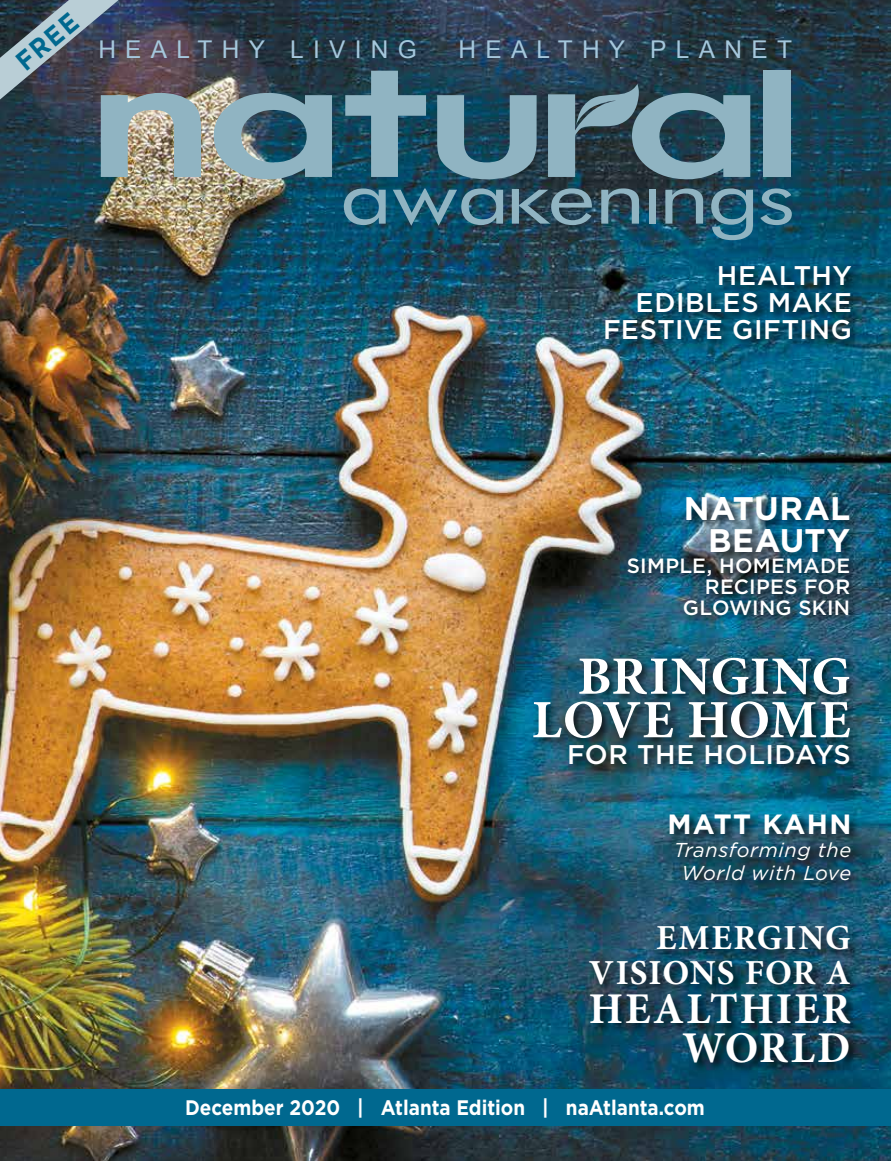
<style>
.page{position:relative;width:891px;height:1161px;background:#fff}
.page>*{position:absolute;margin:0;border:0;box-sizing:border-box;transform-origin:0 0}
.t1{font:700 54px/43.5px "Minion Pro";color:#fff;text-align:right}
.t2{font:700 43.95px/39px "Minion Pro";letter-spacing:.04em;color:#fff;text-align:right}
.t3{font:700 35.1px/34.5px "Minion Pro";letter-spacing:.025em;color:#fff;text-align:right}
.t4{font:700 32.7px/31.5px "Gotham";letter-spacing:.005em;color:#fff;text-align:right}
.t5{font:700 27.75px "Gotham";letter-spacing:.05em;color:#fff}
.t6{font:500 27px/27px "Gotham";letter-spacing:.02em;color:#fff;text-align:right}
.t7{font:700 27px "Gotham";color:#00688f;scale:.9 1}
.t8{font:24.45px "Arial";letter-spacing:.38em;color:#a5c7dc}
.t9{font:700 21px "Gotham";color:#fff;scale:.9 1}
.t10{font:500 20.7px/21px "Gotham";letter-spacing:.015em;color:#fff;text-align:right}
.t11{font:italic 20.1px/23.2px "Gotham";letter-spacing:.03em;color:#fff;text-align:center}
</style>
<div class="page">
<img style="left:0;top:0;width:891px;height:1161px">
<svg style="left:344px;top:188px;width:42px;height:37px;background:#497f96"></svg>
<svg style="left:393px;top:188px;width:110px;height:38px;background:#3c7087"></svg>
<svg style="left:512px;top:188px;width:80px;height:37px;background:#526f7d"></svg>
<svg style="left:601px;top:188px;width:38px;height:36px"></svg>
<div style="left:649px;top:189px;width:6px;height:35px;background:#90b4c2"></div>
<svg style="left:665px;top:188px;width:38px;height:36px"></svg>
<svg style="left:711px;top:188px;width:42px;height:52px;background:#4b7d92"></svg>
<svg style="left:760px;top:188px;width:32px;height:37px"></svg>
<img style="left:214px;top:93px;width:118px;height:86px">
<svg style="left:345px;top:71px;width:81px;height:106px;background:#4c7889"></svg>
<svg style="left:437px;top:95px;width:100px;height:84px;background:#5b8394"></svg>
<div style="left:763px;top:71px;width:27px;height:106px;background:#90b4c2"></div>
<svg style="left:548px;top:84px;width:202px;height:95px;background:#5a7885"></svg>
<img style="left:0;top:0;width:201px;height:177px">
<div style="left:0;top:1090px;width:891px;height:36px;background:#00688f"></div>
<div style="left:531px;top:655px;width:329px;height:121px;background:#000;opacity:.75"></div>
<div style="left:603px;top:263px;width:259px;height:88px;background:#000;opacity:.75"></div>
<div style="left:588px;top:924px;width:274px;height:150px;background:#000;opacity:.75"></div>
<div style="left:667px;top:812px;width:195px;height:80px;background:#000;opacity:.75"></div>
<div style="left:626px;top:495px;width:235px;height:131px;background:#000;opacity:.75"></div>
<p class="t7" style="left:8px;top:51px;width:82px;rotate:-40deg">FREE</p>
<p class="t8" style="left:98px;top:33px;width:320px">HEALTHY LIVING</p>
<p class="t8" style="left:458px;top:33px;width:335px">HEALTHY PLANET</p>
<p class="t6" style="left:603px;top:261px;width:250px">HEALTHY<br>EDIBLES MAKE<br>FESTIVE GIFTING</p>
<p class="t4" style="left:684px;top:493px;width:168px">NATURAL<br>BEAUTY</p>
<p class="t10" style="left:627px;top:555px;width:225px">SIMPLE, HOMEMADE<br>RECIPES FOR<br>GLOWING SKIN</p>
<h1 class="t1" style="left:532px;top:654px;width:320px">BRINGING<br>LOVE HOME</h1>
<p class="t6" style="left:567px;top:741px;width:285px">FOR THE HOLIDAYS</p>
<p class="t5" style="left:667px;top:806px;width:185px">MATT KAHN</p>
<p class="t11" style="left:674px;top:838px;width:179px">Transforming the<br>World with Love</p>
<p class="t3" style="left:589px;top:921px;width:263px">EMERGING<br>VISIONS FOR A</p>
<h2 class="t2" style="left:589px;top:989px;width:263px">HEALTHIER<br>WORLD</h2>
<p class="t9" style="left:185px;top:1094px;width:579px">December 2020 | Atlanta Edition | naAtlanta.com</p>
</div>
